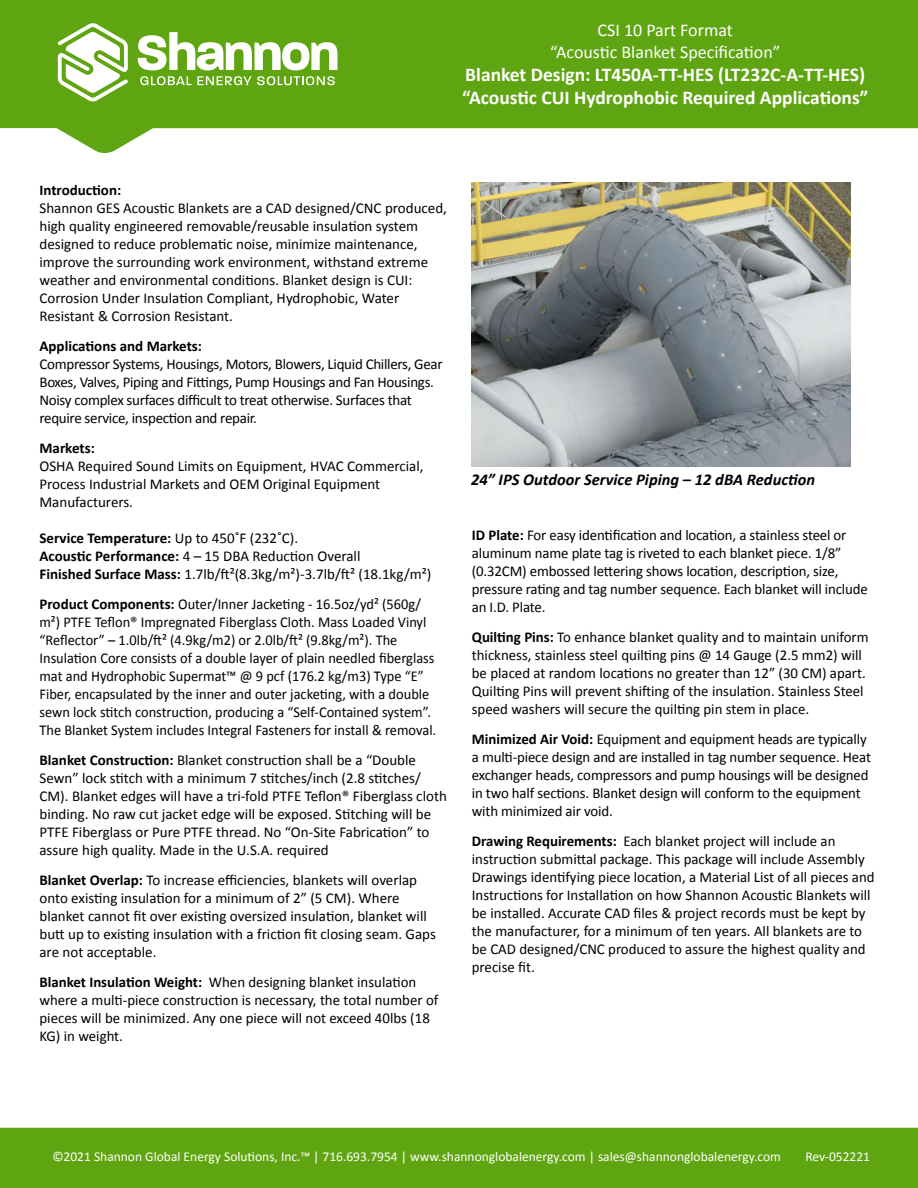
<style>
.page{position:relative;width:918px;height:1188px;background:#fff}
.page>*{position:absolute;margin:0;border:0;box-sizing:border-box;transform-origin:0 0}
.t1{font:700 19.5px/23.4px "Calibri";color:#fff}
.t2{font:18px/21.6px "Calibri";color:#fff;text-align:center}
.t3{font:italic 700 16.5px "Calibri";color:#000}
.t4{font:15px/18px "Calibri";color:#000}
.t5{font:15px/18px "Calibri";color:#000;scale:.96 1}
.t6{font:15px/18px "Calibri";letter-spacing:-.02em;color:#000}
.t7{font:700 15px "Calibri";color:#000}
.t8{font:13.5px "Calibri";color:#fff}
.s1{font-weight:700}
</style>
<div class="page">
<div style="left:0;top:0;width:918px;height:33px;background:#5fa511"></div>
<svg style="left:0;top:33px;width:918px;height:120px;fill:#5fa511"></svg>
<svg style="left:138px;top:32px;width:200px;height:38px"></svg>
<svg style="left:140px;top:76px;width:51px;height:9px"></svg>
<svg style="left:197px;top:76px;width:138px;height:9px"></svg>
<svg style="left:58px;top:23px;width:70px;height:78px"></svg>
<div style="left:0;top:1128px;width:918px;height:60px;background:#5fa511"></div>
<img style="left:471px;top:183px;width:380px;height:283px">
<p class="t2" style="left:550px;top:19px;width:232px">CSI 10 Part Format<br>“Acoustic Blanket Specification”</p>
<h1 class="t1" style="left:462px;top:62px;width:408px">Blanket Design: LT450A-TT-HES (LT232C-A-TT-HES) “Acoustic CUI Hydrophobic Required Applications”</h1>
<p class="t7" style="left:39px;top:180px;width:83px">Introduction:</p>
<p class="t4" style="left:39px;top:199px;width:409px">Shannon GES Acoustic Blankets are a CAD designed/CNC produced, high quality engineered removable/reusable insulation system designed to reduce problematic noise, minimize maintenance, improve the surrounding work environment, withstand extreme weather and environmental conditions. Blanket design is CUI:<br>Corrosion Under Insulation Compliant, Hydrophobic, Water Resistant &amp; Corrosion Resistant.</p>
<p class="t7" style="left:39px;top:336px;width:164px">Applications and Markets:</p>
<p class="t6" style="left:39px;top:355px;width:405px">Compressor Systems, Housings, Motors, Blowers, Liquid Chillers, Gear Boxes, Valves, Piping and Fittings, Pump Housings and Fan Housings.<br>Noisy complex surfaces difficult to treat otherwise. Surfaces that require service, inspection and repair.</p>
<p class="t7" style="left:39px;top:438px;width:57px">Markets:</p>
<p class="t4" style="left:39px;top:457px;width:386px">OSHA Required Sound Limits on Equipment, HVAC Commercial,<br>Process Industrial Markets and OEM Original Equipment<br>Manufacturers.</p>
<p class="t4" style="left:39px;top:529px;width:393px"><span class="s1">Service Temperature:</span> Up to 450˚F (232˚C).<br><span class="s1">Acoustic Performance:</span> 4 – 15 DBA Reduction Overall<br><span class="s1">Finished Surface Mass:</span> 1.7lb/ft²(8.3kg/m²)-3.7lb/ft² (18.1kg/m²)</p>
<p class="t5" style="left:39px;top:595px;width:415px"><span class="s1">Product Components:</span> Outer/Inner Jacketing - 16.5oz/yd² (560g/ m²) PTFE Teflon® Impregnated Fiberglass Cloth. Mass Loaded Vinyl “Reflector” – 1.0lb/ft² (4.9kg/m2) or 2.0lb/ft² (9.8kg/m²). The Insulation Core consists of a double layer of plain needled fiberglass mat and Hydrophobic Supermat™ @ 9 pcf (176.2 kg/m3) Type “E” Fiber, encapsulated by the inner and outer jacketing, with a double sewn lock stitch construction, producing a “Self-Contained system”.<br>The Blanket System includes Integral Fasteners for install &amp; removal.</p>
<p class="t4" style="left:39px;top:751px;width:409px"><span class="s1">Blanket Construction:</span> Blanket construction shall be a “Double Sewn” lock stitch with a minimum 7 stitches/inch (2.8 stitches/ CM). Blanket edges will have a tri-fold PTFE Teflon® Fiberglass cloth binding. No raw cut jacket edge will be exposed. Stitching will be PTFE Fiberglass or Pure PTFE thread. No “On-Site Fabrication” to assure high quality. Made in the U.S.A. required</p>
<p class="t4" style="left:39px;top:871px;width:398px"><span class="s1">Blanket Overlap:</span> To increase efficiencies, blankets will overlap onto existing insulation for a minimum of 2” (5 CM). Where blanket cannot fit over existing oversized insulation, blanket will butt up to existing insulation with a friction fit closing seam. Gaps are not acceptable.</p>
<p class="t4" style="left:39px;top:973px;width:400px"><span class="s1">Blanket Insulation Weight:</span> When designing blanket insulation where a multi-piece construction is necessary, the total number of pieces will be minimized. Any one piece will not exceed 40lbs (18<br>KG) in weight.</p>
<p class="t3" style="left:471px;top:468px;width:346px">24” IPS Outdoor Service Piping – 12 dBA Reduction</p>
<p class="t4" style="left:472px;top:525px;width:397px"><span class="s1">ID Plate:</span> For easy identification and location, a stainless steel or aluminum name plate tag is riveted to each blanket piece. 1/8” (0.32CM) embossed lettering shows location, description, size, pressure rating and tag number sequence. Each blanket will include an I.D. Plate.</p>
<p class="t4" style="left:472px;top:627px;width:398px"><span class="s1">Quilting Pins:</span> To enhance blanket quality and to maintain uniform thickness, stainless steel quilting pins @ 14 Gauge (2.5 mm2) will be placed at random locations no greater than 12” (30 CM) apart.<br>Quilting Pins will prevent shifting of the insulation. Stainless Steel speed washers will secure the quilting pin stem in place.</p>
<p class="t4" style="left:472px;top:729px;width:401px"><span class="s1">Minimized Air Void:</span> Equipment and equipment heads are typically a multi-piece design and are installed in tag number sequence. Heat exchanger heads, compressors and pump housings will be designed in two half sections. Blanket design will conform to the equipment with minimized air void.</p>
<p class="t4" style="left:472px;top:831px;width:404px"><span class="s1">Drawing Requirements:</span> Each blanket project will include an instruction submittal package. This package will include Assembly Drawings identifying piece location, a Material List of all pieces and Instructions for Installation on how Shannon Acoustic Blankets will be installed. Accurate CAD files &amp; project records must be kept by the manufacturer, for a minimum of ten years. All blankets are to be CAD designed/CNC produced to assure the highest quality and precise fit.</p>
<p class="t8" style="left:52px;top:1147px;width:730px">©2021 Shannon Global Energy Solutions, Inc.™ | 716.693.7954 | www.shannonglobalenergy.com | sales@shannonglobalenergy.com</p>
<p class="t8" style="left:805px;top:1147px;width:66px">Rev-052221</p>
</div>
